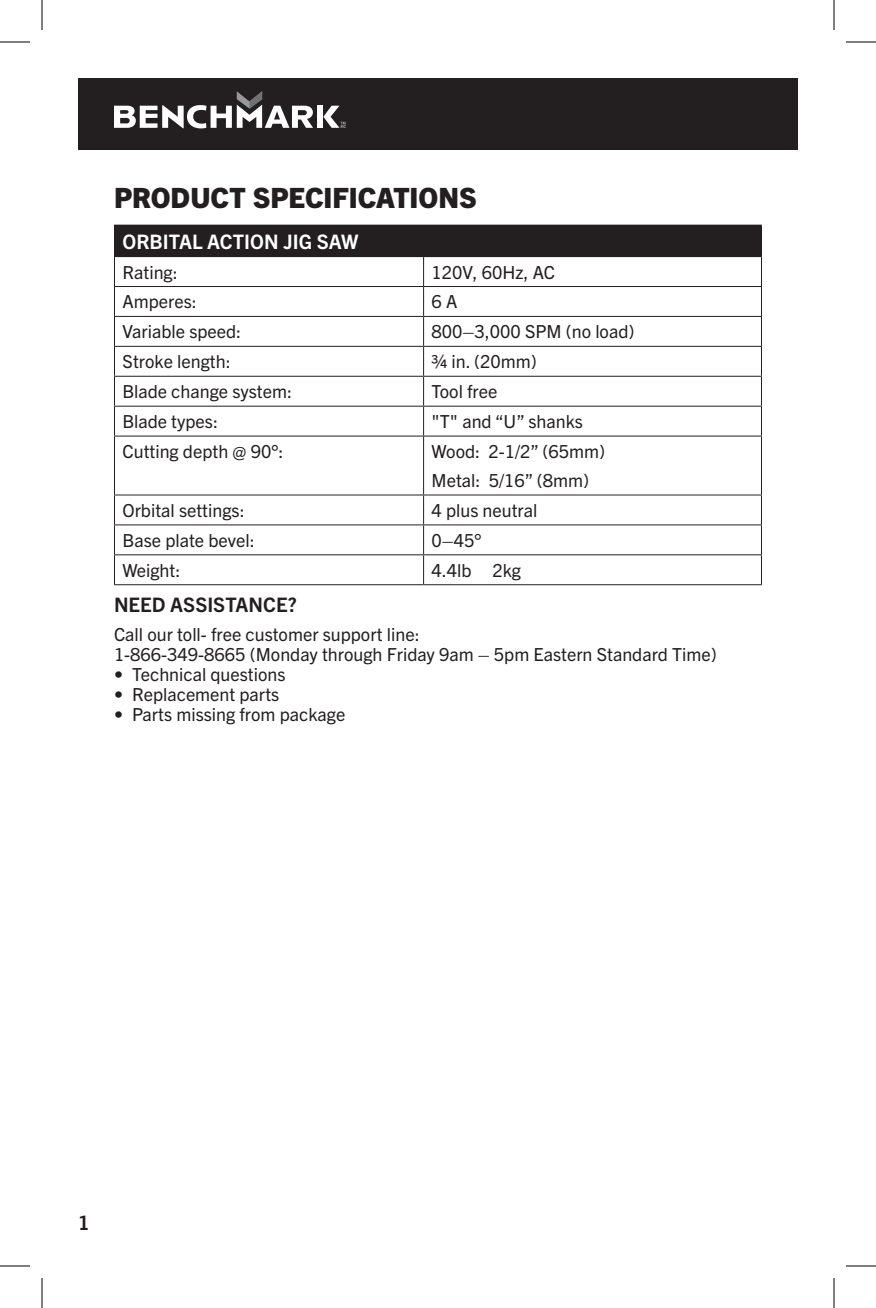
<style>
.page{position:relative;width:876px;height:1308px;background:#fff}
.page>*{position:absolute;margin:0;border:0;box-sizing:border-box;transform-origin:0 0}
.t1{font:800 28px "Trade Gothic Next LT Pro";color:#231f20}
.t2{font:700 20px "Trade Gothic Next LT Pro";color:#fff}
.t3{font:700 20px "Trade Gothic Next LT Pro";color:#231f20}
.t4{font:18px/29px "Trade Gothic Next LT Pro";color:#231f20}
</style>
<div class="page">
<div style="left:78px;top:78px;width:720px;height:72px;background:#231f20"></div>
<div style="left:317px;top:106px;width:6px;height:22px;background:#fff"></div>
<svg style="left:114px;top:91px;width:199px;height:37px"></svg>
<svg style="left:323px;top:106px;width:23px;height:22px"></svg>
<div style="left:114px;top:225px;width:648px;height:32px;background:#231f20"></div>
<hr style="left:114px;top:286px;width:310px;height:1px;background:#231f20">
<hr style="left:424px;top:286px;width:338px;height:1px;background:#231f20">
<hr style="left:114px;top:316px;width:310px;height:1px;background:#231f20">
<hr style="left:424px;top:316px;width:338px;height:1px;background:#231f20">
<hr style="left:114px;top:346px;width:310px;height:1px;background:#231f20">
<hr style="left:424px;top:346px;width:338px;height:1px;background:#231f20">
<hr style="left:114px;top:376px;width:310px;height:1px;background:#231f20">
<hr style="left:424px;top:376px;width:338px;height:1px;background:#231f20">
<hr style="left:114px;top:406px;width:310px;height:1px;background:#231f20">
<hr style="left:424px;top:406px;width:338px;height:1px;background:#231f20">
<svg style="left:423px;top:257px;width:1px;height:179px"></svg>
<hr style="left:114px;top:436px;width:310px;height:1px;background:#231f20">
<hr style="left:424px;top:436px;width:338px;height:1px;background:#231f20">
<hr style="left:423px;top:437px;width:1px;height:57px;background:#231f20">
<hr style="left:114px;top:494px;width:310px;height:2px;background:#231f20">
<hr style="left:424px;top:494px;width:338px;height:2px;background:#231f20">
<hr style="left:114px;top:524px;width:310px;height:1px;background:#231f20">
<hr style="left:424px;top:524px;width:338px;height:1px;background:#231f20">
<hr style="left:114px;top:554px;width:310px;height:1px;background:#231f20">
<hr style="left:424px;top:554px;width:338px;height:1px;background:#231f20">
<svg style="left:423px;top:496px;width:1px;height:88px"></svg>
<hr style="left:114px;top:584px;width:310px;height:1px;background:#231f20">
<hr style="left:424px;top:584px;width:338px;height:1px;background:#231f20">
<svg style="left:114px;top:257px;width:1px;height:179px"></svg>
<svg style="left:761px;top:257px;width:1px;height:179px"></svg>
<hr style="left:114px;top:437px;width:1px;height:57px;background:#231f20">
<hr style="left:761px;top:437px;width:1px;height:57px;background:#231f20">
<svg style="left:114px;top:496px;width:1px;height:88px"></svg>
<svg style="left:761px;top:496px;width:1px;height:88px"></svg>
<hr style="left:0;top:42px;width:30px;height:1px;background:#000">
<hr style="left:846px;top:42px;width:30px;height:1px;background:#000">
<hr style="left:0;top:1266px;width:30px;height:1px;background:#000">
<hr style="left:846px;top:1266px;width:30px;height:1px;background:#000">
<hr style="left:42px;top:0;width:1px;height:30px;background:#000">
<hr style="left:42px;top:1278px;width:1px;height:30px;background:#000">
<hr style="left:834px;top:0;width:1px;height:30px;background:#000">
<hr style="left:834px;top:1278px;width:1px;height:30px;background:#000">
<h1 class="t1" style="left:114px;top:178px;width:364px">PRODUCT SPECIFICATIONS</h1>
<p class="t2" style="left:122px;top:227px;width:237px">ORBITAL ACTION JIG SAW</p>
<p class="t4" style="left:122px;top:256px;width:57px">Rating:</p>
<p class="t4" style="left:432px;top:256px;width:125px">120V, 60Hz, AC</p>
<p class="t4" style="left:122px;top:286px;width:76px">Amperes:</p>
<p class="t4" style="left:432px;top:286px;width:27px">6 A</p>
<p class="t4" style="left:122px;top:316px;width:120px">Variable speed:</p>
<p class="t4" style="left:432px;top:316px;width:204px">800–3,000 SPM (no load)</p>
<p class="t4" style="left:122px;top:346px;width:110px">Stroke length:</p>
<p class="t4" style="left:432px;top:346px;width:107px">¾ in. (20mm)</p>
<p class="t4" style="left:122px;top:376px;width:171px">Blade change system:</p>
<p class="t4" style="left:432px;top:376px;width:67px">Tool free</p>
<p class="t4" style="left:122px;top:406px;width:97px">Blade types:</p>
<p class="t4" style="left:432px;top:406px;width:153px">"T" and “U” shanks</p>
<p class="t4" style="left:122px;top:436px;width:162px">Cutting depth @ 90°:</p>
<p class="t4" style="left:432px;top:436px;width:175px">Wood: 2-1/2” (65mm)<br>Metal: 5/16” (8mm)</p>
<p class="t4" style="left:122px;top:495px;width:124px">Orbital settings:</p>
<p class="t4" style="left:432px;top:495px;width:107px">4 plus neutral</p>
<p class="t4" style="left:122px;top:525px;width:134px">Base plate bevel:</p>
<p class="t4" style="left:432px;top:525px;width:51px">0–45°</p>
<p class="t4" style="left:122px;top:555px;width:60px">Weight:</p>
<p class="t4" style="left:432px;top:555px;width:91px">4.4lb 2kg</p>
<p class="t3" style="left:114px;top:591px;width:184px">NEED ASSISTANCE?</p>
<p class="t4" style="left:114px;top:624px;width:604px;line-height:20px">Call our toll- free customer support line:<br>1-866-349-8665 (Monday through Friday 9am – 5pm Eastern Standard Time)</p>
<p class="t4" style="left:114px;top:659px;width:173px">• Technical questions</p>
<p class="t4" style="left:114px;top:679px;width:167px">• Replacement parts</p>
<p class="t4" style="left:114px;top:699px;width:233px">• Parts missing from package</p>
<p class="t3" style="left:78px;top:1209px;width:13px">1</p>
</div>
